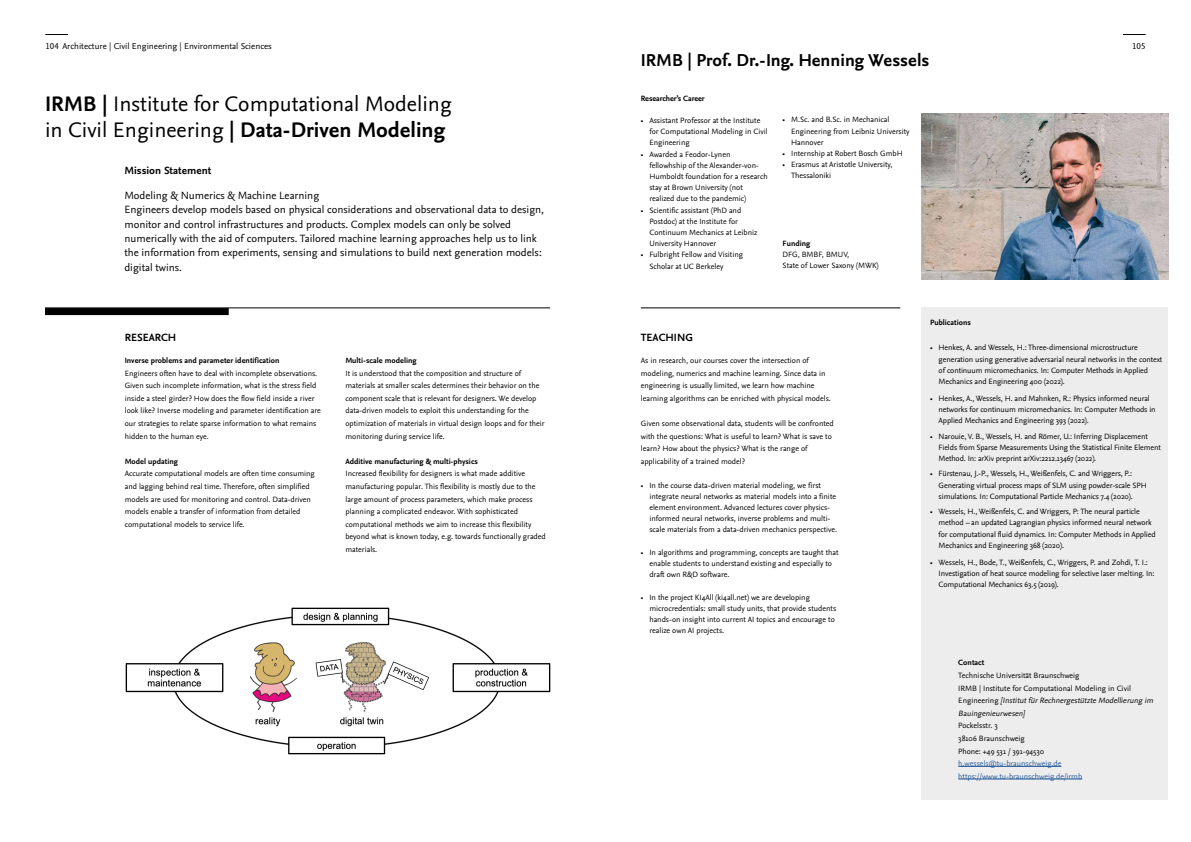
<style>
.page{position:relative;width:1191px;height:842px;background:#fff}
.page>*{position:absolute;margin:0;border:0;box-sizing:border-box;transform-origin:0 0}
.t1{font:22px/26.4px "Nexus Sans Pro";color:#000}
.t2{font:700 18px "Nexus Sans Pro";color:#000}
.t3{font:11px/14.3px "Nexus Sans Pro";color:#000}
.t4{font:700 11px "Nexus Sans Pro";color:#000}
.t5{font:9px "Nexus Sans Pro";color:#000}
.t6{font:8px/11.2px "Nexus Sans Pro";color:#000}
.t7{font:700 8px "Nexus Sans Pro";color:#000}
.t8{font:8px/12.6px "Nexus Sans Pro";color:#275b9b}
.s1{font-weight:700}
.s2{font-style:italic}
</style>
<div class="page">
<svg style="left:45px;top:34px;width:23px;height:1px"></svg>
<svg style="left:1123px;top:34px;width:22px;height:1px"></svg>
<div style="left:921px;top:307px;width:247px;height:493px;background:#ededed"></div>
<div style="left:45px;top:308px;width:184px;height:7px;background:#000"></div>
<hr style="left:641px;top:307px;width:259px;height:1px;background:#000">
<hr style="left:45px;top:307px;width:505px;height:1px;background:#000">
<hr style="left:958px;top:766px;width:103px;height:1px;background:#275b9b">
<hr style="left:958px;top:779px;width:124px;height:1px;background:#275b9b">
<img style="left:921px;top:113px;width:247px;height:166px">
<img style="left:126px;top:607px;width:424px;height:147px">
<p class="t5" style="left:45px;top:39px;width:228px">104 Architecture | Civil Engineering | Environmental Sciences</p>
<p class="t5" style="left:1132px;top:39px;width:15px">105</p>
<h2 class="t2" style="left:641px;top:46px;width:290px">IRMB | Prof. Dr.-Ing. Henning Wessels</h2>
<h1 class="t1" style="left:45px;top:89px;width:408px"><span class="s1">IRMB |</span> Institute for Computational Modeling in Civil Engineering <span class="s1">| Data-Driven Modeling</span></h1>
<h3 class="t4" style="left:124px;top:162px;width:88px">Mission Statement</h3>
<p class="t3" style="left:124px;top:188px;width:421px">Modeling &amp; Numerics &amp; Machine Learning<br>Engineers develop models based on physical considerations and observational data to design, monitor and control infrastructures and products. Complex models can only be solved numerically with the aid of computers. Tailored machine learning approaches help us to link the information from experiments, sensing and simulations to build next generation models: digital twins.</p>
<p class="t7" style="left:641px;top:92px;width:65px">Researcher’s Career</p>
<p class="t6" style="left:649px;top:114px;width:120px;text-indent:-9px">• Assistant Professor at the Institute for Computational Modeling in Civil<br>Engineering</p>
<p class="t6" style="left:649px;top:148px;width:120px;text-indent:-9px">• Awarded a Feodor-Lynen fellowhship of the Alexander-von-<br>Humboldt foundation for a research stay at Brown University (not realized due to the pandemic)</p>
<p class="t6" style="left:649px;top:204px;width:110px;text-indent:-9px">• Scientific assistant (PhD and<br>Postdoc) at the Institute for<br>Continuum Mechanics at Leibniz<br>University Hannover</p>
<p class="t6" style="left:649px;top:249px;width:95px;text-indent:-9px">• Fulbright Fellow and Visiting<br>Scholar at UC Berkeley</p>
<p class="t6" style="left:791px;top:114px;width:120px;text-indent:-9px">• M.Sc. and B.Sc. in Mechanical<br>Engineering from Leibniz University<br>Hannover</p>
<p class="t6" style="left:782px;top:147px;width:122px">• Internship at Robert Bosch GmbH</p>
<p class="t6" style="left:791px;top:159px;width:103px;text-indent:-9px">• Erasmus at Aristotle University,<br>Thessaloniki</p>
<p class="t7" style="left:782px;top:237px;width:29px">Funding</p>
<p class="t6" style="left:782px;top:248px;width:97px">DFG, BMBF, BMUV,<br>State of Lower Saxony (MWK)</p>
<h3 class="t4" style="left:125px;top:329px;width:53px">RESEARCH</h3>
<h3 class="t4" style="left:641px;top:329px;width:54px">TEACHING</h3>
<p class="t7" style="left:125px;top:354px;width:156px">Inverse problems and parameter identification</p>
<p class="t6" style="left:125px;top:366px;width:198px;line-height:12.6px">Engineers often have to deal with incomplete observations.<br>Given such incomplete information, what is the stress field inside a steel girder? How does the flow field inside a river look like? Inverse modeling and parameter identification are our strategies to relate sparse information to what remains hidden to the human eye.</p>
<p class="t7" style="left:125px;top:455px;width:55px">Model updating</p>
<p class="t6" style="left:125px;top:467px;width:192px;line-height:12.6px">Accurate computational models are often time consuming and lagging behind real time. Therefore, often simplified models are used for monitoring and control. Data-driven models enable a transfer of information from detailed computational models to service life.</p>
<p class="t7" style="left:345px;top:354px;width:73px">Multi-scale modeling</p>
<p class="t6" style="left:345px;top:366px;width:201px;line-height:12.6px">It is understood that the composition and structure of materials at smaller scales determines their behavior on the component scale that is relevant for designers. We develop data-driven models to exploit this understanding for the optimization of materials in virtual design loops and for their monitoring during service life.</p>
<p class="t7" style="left:345px;top:455px;width:134px">Additive manufacturing &amp; multi-physics</p>
<p class="t6" style="left:345px;top:467px;width:202px;line-height:12.6px">Increased flexibility for designers is what made additive manufacturing popular. This flexibility is mostly due to the large amount of process parameters, which make process planning a complicated endeavor. With sophisticated computational methods we aim to increase this flexibility beyond what is known today, e.g. towards functionally graded materials.</p>
<p class="t6" style="left:641px;top:353px;width:191px;line-height:12.6px">As in research, our courses cover the intersection of modeling, numerics and machine learning. Since data in engineering is usually limited, we learn how machine learning algorithms can be enriched with physical models.</p>
<p class="t6" style="left:641px;top:416px;width:194px;line-height:12.6px">Given some observational data, students will be confronted with the questions: What is useful to learn? What is save to learn? How about the physics? What is the range of applicability of a trained model?</p>
<p class="t6" style="left:649px;top:479px;width:189px;text-indent:-9px">• In the course data-driven material modeling, we first integrate neural networks as material models into a finite element environment. Advanced lectures cover physics&shy;informed neural networks, inverse problems and multi&shy;scale materials from a data-driven mechanics perspective.</p>
<p class="t6" style="left:649px;top:546px;width:191px;text-indent:-9px">• In algorithms and programming, concepts are taught that enable students to understand existing and especially to draft own R&amp;D software.</p>
<p class="t6" style="left:649px;top:591px;width:188px;text-indent:-9px">• In the project KI4All (ki4all.net) we are developing microcredentials: small study units, that provide students hands-on insight into current AI topics and encourage to realize own AI projects.</p>
<p class="t7" style="left:930px;top:316px;width:42px">Publications</p>
<p class="t6" style="left:938px;top:342px;width:225px;text-indent:-9px">• Henkes, A. and Wessels, H.: Three-dimensional microstructure generation using generative adversarial neural networks in the context of continuum micromechanics. In: Computer Methods in Applied Mechanics and Engineering 400 (2022).</p>
<p class="t6" style="left:938px;top:392px;width:218px;text-indent:-9px">• Henkes, A., Wessels, H. and Mahnken, R.: Physics informed neural networks for continuum micromechanics. In: Computer Methods in<br>Applied Mechanics and Engineering 393 (2022).</p>
<p class="t6" style="left:938px;top:430px;width:224px;text-indent:-9px">• Narouie, V. B., Wessels, H. and Römer, U.: Inferring Displacement<br>Fields from Sparse Measurements Using the Statistical Finite Element<br>Method. In: arXiv preprint arXiv:2212.13467 (2022).</p>
<p class="t6" style="left:938px;top:468px;width:210px;text-indent:-9px">• Fü rstenau, J.-P., Wessels, H., Weißenfels, C. and Wriggers, P.:<br>Generating virtual process maps of SLM using powder-scale SPH simulations. In: Computational Particle Mechanics 7.4 (2020).</p>
<p class="t6" style="left:938px;top:505px;width:218px;text-indent:-9px">• Wessels, H., Weißenfels, C. and Wriggers, P: The neural particle method – an updated Lagrangian physics informed neural network for computational fluid dynamics. In: Computer Methods in Applied Mechanics and Engineering 368 (2020).</p>
<p class="t6" style="left:938px;top:556px;width:217px;text-indent:-9px">• Wessels, H., Bode, T., Weißenfels, C., Wriggers, P. and Zohdi, T. I.:<br>Investigation of heat source modeling for selective laser melting. In:<br>Computational Mechanics 63.5 (2019).</p>
<p class="t7" style="left:958px;top:657px;width:28px">Contact</p>
<p class="t6" style="left:958px;top:668px;width:198px;line-height:12.6px">Technische Universität Braunschweig<br>IRMB | Institute for Computational Modeling in Civil<br>E n g i n e e r i n g <span class="s2">[InstitutfürRechnergestützte Modellierung im Bauingenieurwesen]</span></p>
<p class="t6" style="left:958px;top:719px;width:87px;line-height:12.6px">Pockelsstr. 3<br>38106 Braunschweig<br>Phone: +49 531 / 391-94530</p>
<p class="t8" style="left:958px;top:757px;width:125px">h.wessels@tu-braunschweig.de https://www.tu-braunschweig.de/irmb</p>
</div>
